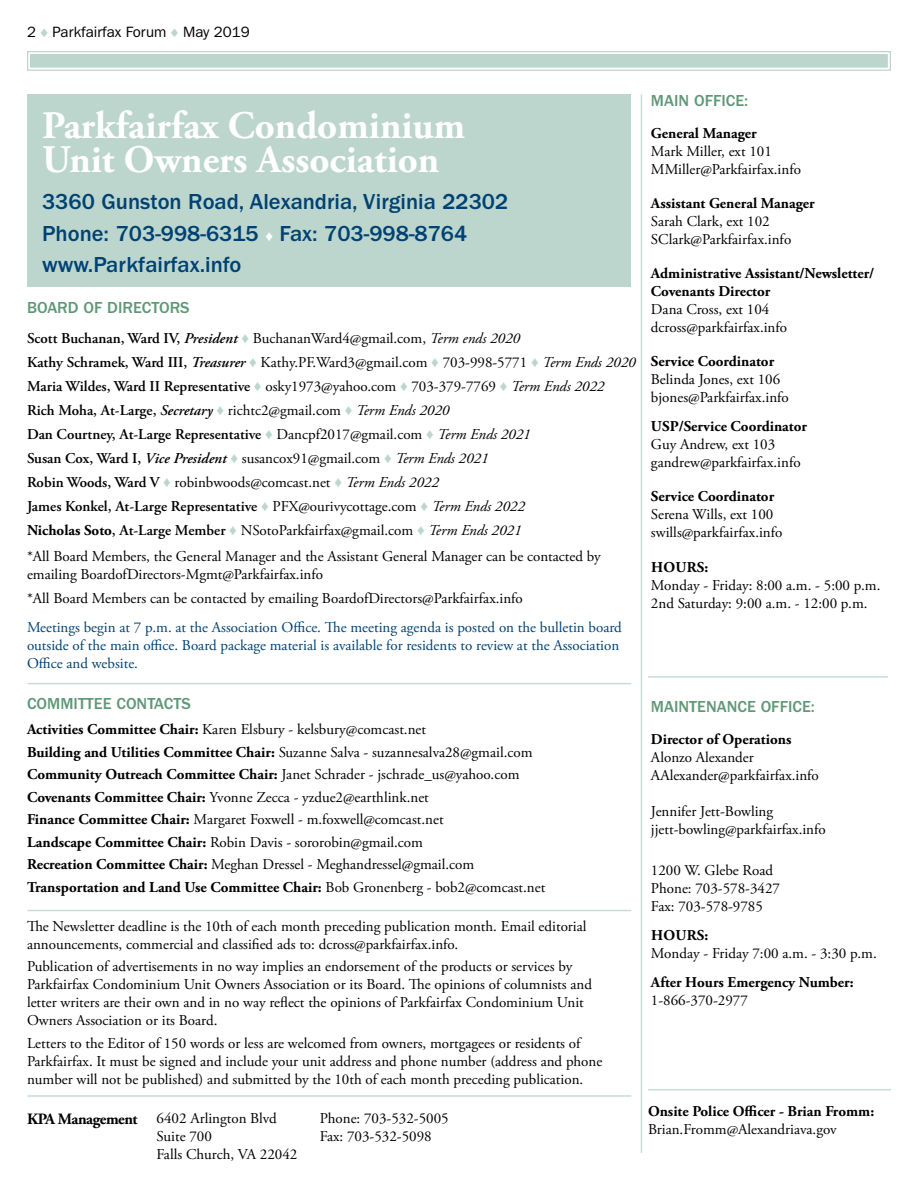
<style>
.page{position:relative;width:918px;height:1188px;background:#fff}
.page>*{position:absolute;margin:0;border:0;box-sizing:border-box;transform-origin:0 0}
.t1{font:700 39px/34.5px "Adobe Garamond Pro";color:#fff}
.t2{font:500 22.5px/31.5px "ITC Franklin Gothic Std";color:#004273}
.t3{font:500 16.5px "ITC Franklin Gothic Std";color:#5f9877}
.t4{font:15px/18px "Adobe Garamond Pro";color:#000}
.t5{font:700 15px/18px "Adobe Garamond Pro";color:#000}
.t6{font:15px/18px "Adobe Garamond Pro";color:#004273}
.t7{font:15px "ITC Franklin Gothic Std";color:#000}
.s1{color:#bcd6cd}
.s2{font-family:"Times New Roman";font-weight:400;font-size:15px;color:#fff}
.s3{font-weight:600}
.s4{font-weight:600;font-style:italic}
.s5{font-family:"Times New Roman";color:#bcd6cd}
.s6{font-style:italic}
.s7{font-weight:700}
.s8{font-weight:700;font-size:15.75px}
</style>
<div class="page">
<svg style="left:27px;top:51px;width:864px;height:20px"></svg>
<div style="left:30px;top:54px;width:858px;height:14px;border:1px solid #bcd6cd"></div>
<div style="left:33px;top:57px;width:852px;height:8px;border:1px solid #bcd6cd"></div>
<div style="left:27px;top:94px;width:604px;height:193px;background:#bcd6cd"></div>
<hr style="left:648px;top:676px;width:240px;height:2px;background:#c7ddd5">
<hr style="left:27px;top:683px;width:604px;height:1px;background:#c7ddd5">
<hr style="left:27px;top:910px;width:604px;height:1px;background:#c7ddd5">
<hr style="left:641px;top:95px;width:1px;height:1058px;background:#c7ddd5">
<hr style="left:648px;top:1089px;width:243px;height:1px;background:#c7ddd5">
<hr style="left:27px;top:1095px;width:604px;height:2px;background:#c7ddd5">
<p class="t7" style="left:27px;top:24px;width:224px">2 <span class="s1">◆</span> Parkfairfax Forum <span class="s1">◆</span> May 2019</p>
<h1 class="t1" style="left:42px;top:109px;width:425px">Parkfairfax Condominium<br>Unit Owners Association</h1>
<h2 class="t2" style="left:42px;top:186px;width:468px">3360 Gunston Road, Alexandria, Virginia 22302<br>Phone: 703-998-6315 <span class="s2">♦</span> Fax: 703-998-8764 www.Parkfairfax.info</h2>
<p class="t3" style="left:27px;top:298px;width:164px">BOARD OF DIRECTORS</p>
<p class="t4" style="left:27px;top:327px;width:610px;line-height:24px"><span class="s3">Scott Buchanan, Ward IV,</span> <span class="s4">President</span> <span class="s5">♦</span> BuchananWard4@gmail.com, <span class="s6">Term ends 2020<br></span><span class="s3">Kathy Schramek, Ward III,</span> <span class="s4">Treasurer</span> <span class="s5">♦</span> Kathy.PF.Ward3@gmail.com <span class="s5">♦</span> 703-998-5771 <span class="s5">♦</span> <span class="s6">Term Ends 2020<br></span><span class="s3">Maria Wildes, Ward II Representative</span> <span class="s5">♦</span> osky1973@yahoo.com <span class="s5">♦</span> 703-379-7769 <span class="s5">♦</span> <span class="s6">Term Ends 2022<br></span><span class="s3">Rich Moha, At-Large,</span> <span class="s4">Secretary</span> <span class="s5">♦</span> richtc2@gmail.com <span class="s5">♦</span> <span class="s6">Term Ends 2020<br></span><span class="s3">Dan Courtney, At-Large Representative</span> <span class="s5">♦</span> Dancpf2017@gmail.com <span class="s5">♦</span> <span class="s6">Term Ends 2021<br></span><span class="s3">Susan Cox, Ward I,</span> <span class="s4">Vice President</span> <span class="s5">♦</span> susancox91@gmail.com <span class="s5">♦</span> <span class="s6">Term Ends 2021<br></span><span class="s3">Robin Woods, Ward V</span> <span class="s5">♦</span> robinbwoods@comcast.net <span class="s5">♦</span> <span class="s6">Term Ends 2022<br></span><span class="s3">James Konkel, At-Large Representative</span> <span class="s5">♦</span> PFX@ourivycottage.com <span class="s5">♦</span> <span class="s6">Term Ends 2022<br></span><span class="s7">Nicholas Soto</span><span class="s3">, At-Large Member</span> <span class="s5">♦</span> NSotoParkfairfax@gmail.com <span class="s5">♦</span> <span class="s6">Term Ends 2021</span></p>
<p class="t4" style="left:27px;top:548px;width:575px">*All Board Members, the General Manager and the Assistant General Manager can be contacted by emailing BoardofDirectors-Mgmt@Parkfairfax.info</p>
<p class="t4" style="left:27px;top:590px;width:497px">*All Board Members can be contacted by emailing BoardofDirectors@Parkfairfax.info</p>
<p class="t6" style="left:27px;top:619px;width:596px">Meetings begin at 7 p.m. at the Association Office. The meeting agenda is posted on the bulletin board outside of the main office. Board package material is available for residents to review at the Association<br>Office and website.</p>
<p class="t3" style="left:27px;top:694px;width:165px">COMMITTEE CONTACTS</p>
<p class="t4" style="left:27px;top:719px;width:520px;line-height:22.5px"><span class="s7">Activities Committee Chair:</span> Karen Elsbury - kelsbury@comcast.net<br><span class="s7">Building and Utilities Committee Chair:</span> Suzanne Salva - suzannesalva28@gmail.com <span class="s7">Community Outreach Committee Chair:</span> Janet Schrader - jschrade_us@yahoo.com <span class="s7">Covenants Committee Chair:</span> Yvonne Zecca - yzdue2@earthlink.net<br><span class="s7">Finance Committee Chair:</span> Margaret Foxwell - m.foxwell@comcast.net<br><span class="s7">Landscape Committee Chair:</span> Robin Davis - sororobin@gmail.com<br><span class="s7">Recreation Committee Chair:</span> Meghan Dressel - Meghandressel@gmail.com <span class="s7">Transportation and Land Use Committee Chair:</span> Bob Gronenberg - bob2@comcast.net</p>
<p class="t4" style="left:27px;top:918px;width:561px">The Newsletter deadline is the 10th of each month preceding publication month. Email editorial announcements, commercial and classified ads to: dcross@parkfairfax.info.</p>
<p class="t4" style="left:27px;top:958px;width:567px">Publication of advertisements in no way implies an endorsement of the products or services by Parkfairfax Condominium Unit Owners Association or its Board. The opinions of columnists and letter writers are their own and in no way reflect the opinions of Parkfairfax Condominium Unit Owners Association or its Board.</p>
<p class="t4" style="left:27px;top:1035px;width:577px">Letters to the Editor of 150 words or less are welcomed from owners, mortgagees or residents of<br>Parkfairfax. It must be signed and include your unit address and phone number (address and phone number will not be published) and submitted by the 10th of each month preceding publication.</p>
<p class="t4" style="left:157px;top:1110px;width:142px;text-indent:-130px"><span class="s8">KPA Management</span> 6402 Arlington Blvd<br>Suite 700<br>Falls Church, VA 22042</p>
<p class="t4" style="left:320px;top:1110px;width:131px">Phone: 703-532-5005<br>Fax: 703-532-5098</p>
<p class="t3" style="left:651px;top:91px;width:99px">MAIN OFFICE:</p>
<p class="t5" style="left:651px;top:124px;width:107px">General Manager</p>
<p class="t4" style="left:651px;top:142px;width:151px">Mark Miller, ext 101<br>MMiller@Parkfairfax.info</p>
<p class="t5" style="left:651px;top:194px;width:165px">Assistant General Manager</p>
<p class="t4" style="left:651px;top:213px;width:142px">Sarah Clark, ext 102<br>SClark@Parkfairfax.info</p>
<p class="t5" style="left:651px;top:265px;width:225px">Administrative Assistant/Newsletter/<br>Covenants Director</p>
<p class="t4" style="left:651px;top:301px;width:138px">Dana Cross, ext 104 dcross@parkfairfax.info</p>
<p class="t5" style="left:651px;top:353px;width:125px">Service Coordinator</p>
<p class="t4" style="left:651px;top:371px;width:139px">Belinda Jones, ext 106 bjones@Parkfairfax.info</p>
<p class="t5" style="left:651px;top:418px;width:158px">USP/Service Coordinator</p>
<p class="t4" style="left:651px;top:436px;width:151px">Guy Andrew, ext 103 gandrew@parkfairfax.info</p>
<p class="t5" style="left:651px;top:488px;width:125px">Service Coordinator</p>
<p class="t4" style="left:651px;top:506px;width:133px">Serena Wills, ext 100 swills@parkfairfax.info</p>
<p class="t5" style="left:651px;top:559px;width:59px">HOURS:</p>
<p class="t4" style="left:651px;top:577px;width:231px">Monday - Friday: 8:00 a.m. - 5:00 p.m.<br>2nd Saturday: 9:00 a.m. - 12:00 p.m.</p>
<p class="t3" style="left:651px;top:698px;width:165px">MAINTENANCE OFFICE:</p>
<p class="t5" style="left:651px;top:731px;width:142px">Director of Operations</p>
<p class="t4" style="left:651px;top:749px;width:169px">Alonzo Alexander<br>AAlexander@parkfairfax.info</p>
<p class="t4" style="left:651px;top:803px;width:176px">Jennifer Jett-Bowling jjett-bowling@parkfairfax.info</p>
<p class="t4" style="left:651px;top:862px;width:131px">1200 W. Glebe Road<br>Phone: 703-578-3427<br>Fax: 703-578-9785</p>
<p class="t5" style="left:651px;top:927px;width:59px">HOURS:</p>
<p class="t4" style="left:651px;top:945px;width:227px">Monday - Friday 7:00 a.m. - 3:30 p.m.</p>
<p class="t5" style="left:651px;top:974px;width:204px">After Hours Emergency Number:</p>
<p class="t4" style="left:651px;top:992px;width:98px">1-866-370-2977</p>
<p class="t5" style="left:648px;top:1102px;width:228px">Onsite Police Officer - Brian Fromm:</p>
<p class="t4" style="left:648px;top:1121px;width:190px">Brian.Fromm@Alexandriava.gov</p>
</div>
